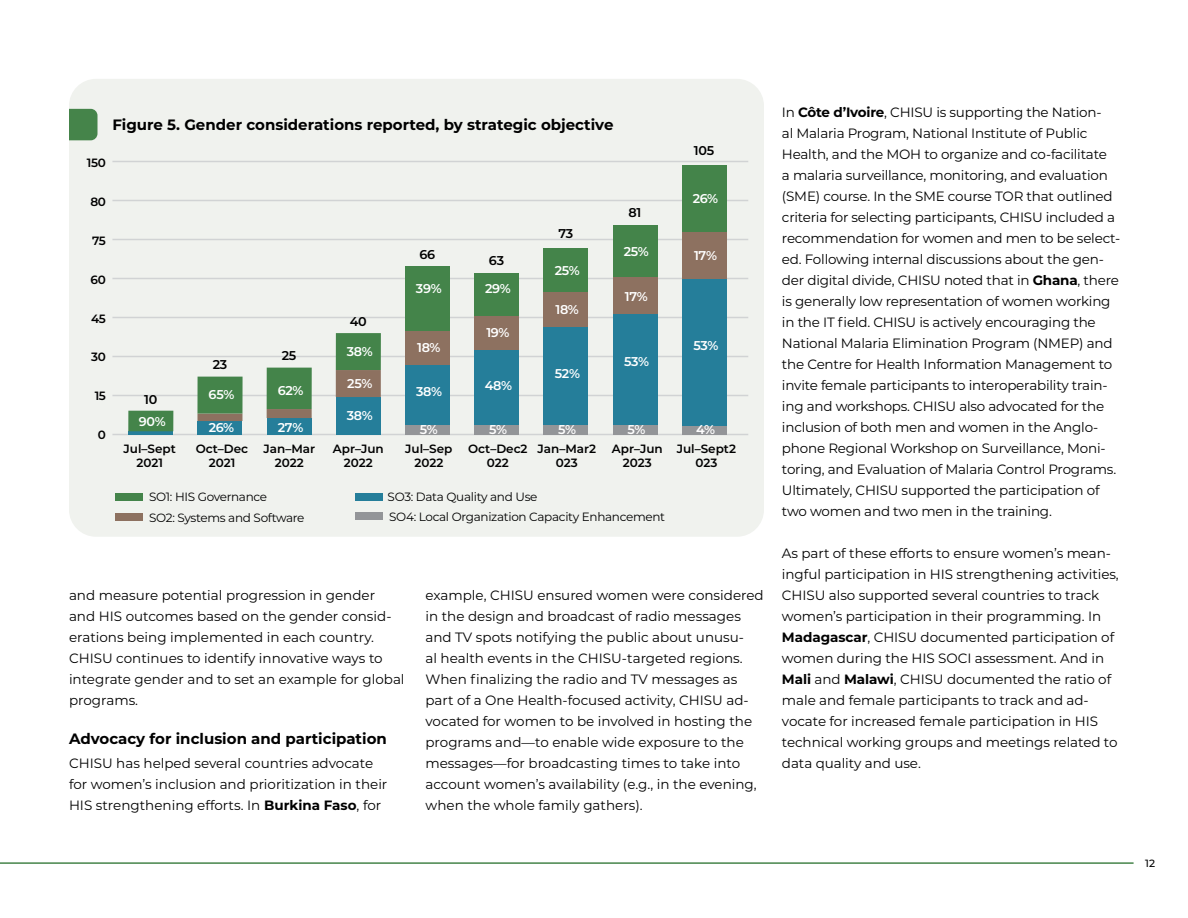
<style>
.page{position:relative;width:1188px;height:918px;background:#fff}
.page>*{position:absolute;margin:0;border:0;box-sizing:border-box;transform-origin:0 0}
.t1{font:700 15px "Sslkcw Montserrat";color:#000}
.t2{font:13.5px/21px "Crbjjm Montserrat";letter-spacing:-.01em;color:#000}
.t3{font:600 12.75px "Rlvhqv Montserrat";letter-spacing:-.025em;color:#fff}
.t4{font:600 12.75px "Rlvhqv Montserrat";letter-spacing:-.025em;color:#000}
.t5{font:600 12px/14.4px "Rlvhqv Montserrat";color:#000;text-align:center}
.t6{font:12px/20.2px "Dvqdwd Montserrat";letter-spacing:-.025em;color:#000}
.t7{font:500 10.5px "Hxynxb Montserrat Alternates";color:#000}
.s1{font-family:"Sslkcw Montserrat";font-weight:700}
</style>
<div class="page">
<hr style="left:0;top:862px;width:1134px;height:2px;background:#45844a">
<div style="left:69px;top:79px;width:695px;height:458px;background:#f0f2ee;border-radius:27px"></div>
<hr style="left:112px;top:434px;width:636px;height:1px;background:#d1d3d4">
<hr style="left:112px;top:395px;width:636px;height:1px;background:#d1d3d4">
<hr style="left:112px;top:278px;width:636px;height:1px;background:#d1d3d4">
<hr style="left:112px;top:200px;width:636px;height:1px;background:#d1d3d4">
<hr style="left:112px;top:239px;width:636px;height:1px;background:#d1d3d4">
<hr style="left:112px;top:356px;width:636px;height:1px;background:#d1d3d4">
<hr style="left:112px;top:317px;width:636px;height:1px;background:#d1d3d4">
<hr style="left:112px;top:161px;width:636px;height:1px;background:#d1d3d4">
<svg style="left:128px;top:431px;width:45px;height:4px"></svg>
<svg style="left:128px;top:411px;width:45px;height:20px"></svg>
<div style="left:197px;top:421px;width:45px;height:14px;background:#257e9a"></div>
<svg style="left:197px;top:377px;width:46px;height:44px;background:#548351"></svg>
<div style="left:336px;top:397px;width:45px;height:38px;background:#257e9a"></div>
<svg style="left:336px;top:333px;width:45px;height:64px;background:#637c54"></svg>
<div style="left:267px;top:418px;width:45px;height:17px;background:#257e9a"></div>
<svg style="left:267px;top:368px;width:45px;height:51px;background:#518150"></svg>
<div style="left:474px;top:349px;width:45px;height:77px;background:#257e9a"></div>
<div style="left:474px;top:273px;width:45px;height:44px;background:#44844a"></div>
<div style="left:474px;top:316px;width:45px;height:33px;background:#8d7160"></div>
<div style="left:474px;top:425px;width:45px;height:10px;background:#939598"></div>
<div style="left:543px;top:327px;width:45px;height:99px;background:#257e9a"></div>
<div style="left:543px;top:248px;width:45px;height:45px;background:#44844a"></div>
<div style="left:543px;top:292px;width:45px;height:35px;background:#8d7160"></div>
<div style="left:543px;top:425px;width:45px;height:10px;background:#939598"></div>
<div style="left:613px;top:313px;width:45px;height:113px;background:#257e9a"></div>
<div style="left:613px;top:225px;width:45px;height:53px;background:#44844a"></div>
<div style="left:613px;top:277px;width:45px;height:36px;background:#8d7160"></div>
<div style="left:613px;top:425px;width:45px;height:10px;background:#939598"></div>
<div style="left:682px;top:279px;width:45px;height:149px;background:#257e9a"></div>
<div style="left:682px;top:165px;width:45px;height:68px;background:#44844a"></div>
<div style="left:682px;top:232px;width:45px;height:47px;background:#8d7160"></div>
<div style="left:682px;top:427px;width:45px;height:8px;background:#939598"></div>
<div style="left:405px;top:364px;width:45px;height:62px;background:#257e9a"></div>
<div style="left:405px;top:266px;width:45px;height:66px;background:#44844a"></div>
<div style="left:405px;top:331px;width:45px;height:33px;background:#8d7160"></div>
<div style="left:405px;top:425px;width:45px;height:10px;background:#939598"></div>
<div style="left:115px;top:493px;width:27px;height:8px;background:#44844a"></div>
<div style="left:115px;top:513px;width:27px;height:8px;background:#8d7160"></div>
<div style="left:355px;top:493px;width:27px;height:8px;background:#257e9a"></div>
<div style="left:355px;top:512px;width:27px;height:8px;background:#939598"></div>
<svg style="left:69px;top:109px;width:29px;height:31px"></svg>
<p class="t1" style="left:113px;top:114px;width:502px">Figure 5. Gender considerations reported, by strategic objective</p>
<p class="t5" style="left:87px;top:155px;width:21px">150</p>
<p class="t4" style="left:694px;top:142px;width:22px">105</p>
<p class="t5" style="left:90px;top:194px;width:17px">80</p>
<p class="t5" style="left:92px;top:233px;width:15px">75</p>
<p class="t5" style="left:91px;top:272px;width:17px">60</p>
<p class="t5" style="left:91px;top:311px;width:16px">45</p>
<p class="t4" style="left:350px;top:312px;width:18px">40</p>
<p class="t4" style="left:420px;top:245px;width:17px">66</p>
<p class="t3" style="left:416px;top:280px;width:27px">39%</p>
<p class="t4" style="left:489px;top:251px;width:17px">63</p>
<p class="t3" style="left:485px;top:280px;width:27px">29%</p>
<p class="t3" style="left:486px;top:323px;width:25px">19%</p>
<p class="t4" style="left:558px;top:224px;width:16px">73</p>
<p class="t3" style="left:555px;top:262px;width:27px">25%</p>
<p class="t3" style="left:556px;top:301px;width:25px">18%</p>
<p class="t4" style="left:628px;top:203px;width:14px">81</p>
<p class="t3" style="left:624px;top:242px;width:27px">25%</p>
<p class="t3" style="left:625px;top:287px;width:25px">17%</p>
<p class="t3" style="left:693px;top:190px;width:27px">26%</p>
<p class="t3" style="left:694px;top:247px;width:25px">17%</p>
<p class="t5" style="left:91px;top:349px;width:16px">30</p>
<p class="t5" style="left:95px;top:388px;width:13px">15</p>
<p class="t5" style="left:98px;top:427px;width:10px">0</p>
<p class="t4" style="left:144px;top:390px;width:15px">10</p>
<p class="t3" style="left:139px;top:413px;width:28px">90%</p>
<p class="t4" style="left:213px;top:356px;width:16px">23</p>
<p class="t3" style="left:209px;top:386px;width:27px">65%</p>
<p class="t3" style="left:209px;top:419px;width:27px">26%</p>
<p class="t4" style="left:282px;top:347px;width:16px">25</p>
<p class="t3" style="left:278px;top:381px;width:27px">62%</p>
<p class="t3" style="left:278px;top:419px;width:27px">27%</p>
<p class="t3" style="left:347px;top:342px;width:27px">38%</p>
<p class="t3" style="left:347px;top:374px;width:27px">25%</p>
<p class="t3" style="left:347px;top:407px;width:27px">38%</p>
<p class="t3" style="left:417px;top:338px;width:25px">18%</p>
<p class="t3" style="left:416px;top:383px;width:27px">38%</p>
<p class="t3" style="left:420px;top:420px;width:19px">5%</p>
<p class="t3" style="left:485px;top:377px;width:29px">48%</p>
<p class="t3" style="left:489px;top:420px;width:19px">5%</p>
<p class="t3" style="left:555px;top:365px;width:27px">52%</p>
<p class="t3" style="left:558px;top:420px;width:19px">5%</p>
<p class="t3" style="left:624px;top:353px;width:27px">53%</p>
<p class="t3" style="left:627px;top:420px;width:19px">5%</p>
<p class="t3" style="left:693px;top:336px;width:27px">53%</p>
<p class="t3" style="left:696px;top:420px;width:20px">4%</p>
<p class="t5" style="left:124px;top:441px;width:54px">Jul–Sept<br>2021</p>
<p class="t5" style="left:196px;top:441px;width:54px">Oct–Dec<br>2021</p>
<p class="t5" style="left:264px;top:441px;width:53px">Jan–Mar<br>2022</p>
<p class="t5" style="left:333px;top:441px;width:52px">Apr–Jun<br>2022</p>
<p class="t5" style="left:405px;top:441px;width:49px">Jul–Sep<br>2022</p>
<p class="t5" style="left:468px;top:441px;width:61px">Oct–Dec2<br>022</p>
<p class="t5" style="left:538px;top:441px;width:60px">Jan–Mar2<br>023</p>
<p class="t5" style="left:612px;top:441px;width:52px">Apr–Jun<br>2023</p>
<p class="t5" style="left:677px;top:441px;width:61px">Jul–Sept2<br>023</p>
<p class="t6" style="left:149px;top:487px;width:157px">SO1: HIS Governance<br>SO2: Systems and Software</p>
<p class="t6" style="left:388px;top:487px;width:279px;line-height:19.5px">SO3: Data Quality and Use<br>SO4: Local Organization Capacity Enhancement</p>
<p class="t2" style="left:782px;top:101px;width:321px">In <span class="s1">Côte d’Ivoire</span>, CHISU is supporting the Nation-</p>
<p class="t2" style="left:782px;top:122px;width:334px">al Malaria Program, National Institute of Public Health, and the MOH to organize and co-facilitate a malaria surveillance, monitoring, and evaluation (SME) course. In the SME course TOR that outlined criteria for selecting participants, CHISU included a</p>
<p class="t2" style="left:782px;top:227px;width:340px">recommendation for women and men to be select&shy;ed. Following internal discussions about the gen-</p>
<p class="t2" style="left:782px;top:269px;width:338px">der digital divide, CHISU noted that in <span class="s1">Ghana</span>, there is generally low representation of women working in the IT field. CHISU is actively encouraging the National Malaria Elimination Program (NMEP) and the Centre for Health Information Management to</p>
<p class="t2" style="left:782px;top:395px;width:324px">ing and workshops. CHISU also advocated for the</p>
<p class="t2" style="left:782px;top:374px;width:327px">invite female participants to interoperability train-</p>
<p class="t2" style="left:782px;top:416px;width:325px">inclusion of both men and women in the Anglo&shy;phone Regional Workshop on Surveillance, Moni-</p>
<p class="t2" style="left:782px;top:458px;width:336px">toring, and Evaluation of Malaria Control Programs.<br>Ultimately, CHISU supported the participation of two women and two men in the training.</p>
<p class="t2" style="left:782px;top:542px;width:330px">As part of these efforts to ensure women’s mean-</p>
<p class="t2" style="left:69px;top:584px;width:308px">and measure potential progression in gender</p>
<p class="t2" style="left:69px;top:626px;width:337px">erations being implemented in each country.<br>CHISU continues to identify innovative ways to integrate gender and to set an example for global programs.</p>
<p class="t2" style="left:69px;top:605px;width:324px">and HIS outcomes based on the gender consid-</p>
<h4 class="t1" style="left:69px;top:728px;width:319px">Advocacy for inclusion and participation</h4>
<p class="t2" style="left:69px;top:752px;width:320px">CHISU has helped several countries advocate for women’s inclusion and prioritization in their<br>HIS strengthening efforts. In <span class="s1">Burkina Faso</span>, for</p>
<p class="t2" style="left:782px;top:563px;width:338px">ingful participation in HIS strengthening activities, CHISU also supported several countries to track women’s participation in their programming. In <span class="s1">Madagascar</span>, CHISU documented participation of women during the HIS SOCI assessment. And in <span class="s1">Mali</span> and <span class="s1">Malawi</span>, CHISU documented the ratio of</p>
<p class="t2" style="left:782px;top:710px;width:337px">vocate for increased female participation in HIS technical working groups and meetings related to data quality and use.</p>
<p class="t2" style="left:425px;top:584px;width:340px">example, CHISU ensured women were considered in the design and broadcast of radio messages</p>
<p class="t2" style="left:425px;top:647px;width:319px">al health events in the CHISU-targeted regions.<br>When finalizing the radio and TV messages as</p>
<p class="t2" style="left:425px;top:710px;width:333px">vocated for women to be involved in hosting the programs and—to enable wide exposure to the messages—for broadcasting times to take into account women’s availability (e.g., in the evening, when the whole family gathers).</p>
<p class="t2" style="left:425px;top:626px;width:320px">and TV spots notifying the public about unusu-</p>
<p class="t2" style="left:425px;top:689px;width:325px">part of a One Health-focused activity, CHISU ad-</p>
<p class="t2" style="left:782px;top:689px;width:308px">male and female participants to track and ad-</p>
<p class="t7" style="left:1145px;top:856px;width:11px">12</p>
</div>
